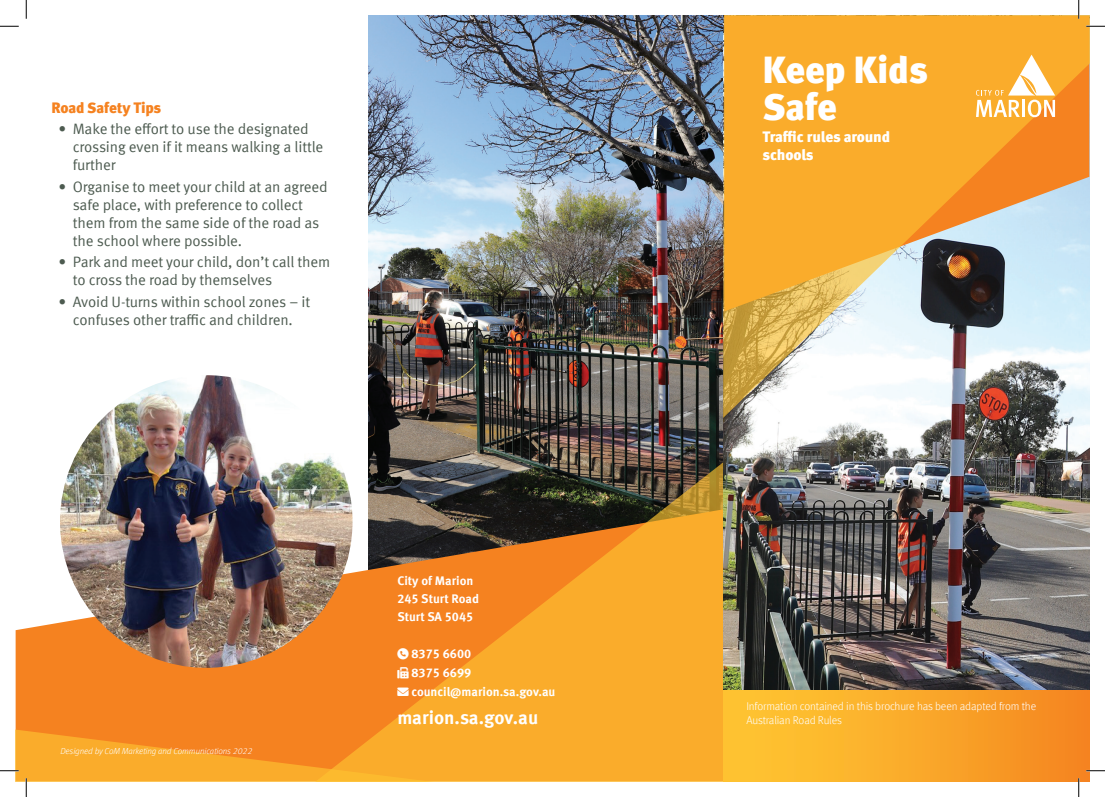
<style>
.page{position:relative;width:1105px;height:797px;background:#fff}
.page>*{position:absolute;margin:0;border:0;box-sizing:border-box;transform-origin:0 0}
.Header_2{font:900 37.5px/37.5px "Meta Offc";letter-spacing:-.01em;color:#fff}
.Body_Text{font:700 18.75px "Meta Offc";color:#fff}
.t1{font:15px/18px "Meta Offc Norm";letter-spacing:-.01em;color:#4d5b50}
.Header_2-2{font:900 15px/18px "Meta Offc";letter-spacing:-.01em;color:#fff}
.Header_2-3{font:900 15px "Meta Offc";letter-spacing:-.01em;color:#f58220}
.Body_Text-2{font:700 12.5px "Meta Offc";color:#fff}
.Paragraphs_Mains{font:300 11.25px/13.5px "Meta Offc";letter-spacing:-.01em;color:#fff}
.BODY{font:italic 300 8.75px "Meta Offc";letter-spacing:-.01em;color:#fff}
</style>
<div class="page">
<img style="left:368px;top:16px;width:356px;height:445px">
<svg style="left:16px;top:534px;width:291px;height:182px;fill:#f58220"></svg>
<svg style="left:307px;top:461px;width:417px;height:320px;background:#c7842e"></svg>
<svg style="left:16px;top:716px;width:639px;height:65px;background:#f89f27"></svg>
<img style="left:724px;top:418px;width:365px;height:272px">
<svg style="left:723px;top:16px;width:366px;height:402px;background:#e1b46b"></svg>
<svg style="left:976px;top:55px;width:79px;height:62px"></svg>
<div style="left:724px;top:690px;width:365px;height:91px;background:linear-gradient(to right,#ffca33,#f58721)"></div>
<img style="left:60px;top:375px;width:292px;height:293px;border-radius:146px">
<svg style="left:0;top:25px;width:19px;height:2px"></svg>
<svg style="left:1086px;top:25px;width:19px;height:2px"></svg>
<svg style="left:0;top:770px;width:19px;height:1px"></svg>
<svg style="left:1086px;top:770px;width:19px;height:1px"></svg>
<svg style="left:25px;top:0;width:2px;height:19px"></svg>
<svg style="left:25px;top:778px;width:2px;height:19px"></svg>
<svg style="left:1078px;top:0;width:1px;height:19px"></svg>
<svg style="left:1078px;top:778px;width:1px;height:19px"></svg>
<svg style="left:397px;top:648px;width:12px;height:12px"></svg>
<svg style="left:397px;top:667px;width:12px;height:11px"></svg>
<p class="Header_2-3" style="left:51px;top:98px;width:111px">Road Safety Tips</p>
<p class="t1" style="left:73px;top:120px;width:252px;text-indent:-14px">• Make the effort to use the designated crossing even if it means walking a little further</p>
<p class="t1" style="left:73px;top:178px;width:256px;text-indent:-14px">• Organise to meet your child at an agreed safe place, with preference to collect them from the same side of the road as the school where possible.</p>
<p class="t1" style="left:73px;top:253px;width:259px;text-indent:-14px">• Park and meet your child, don’t call them to cross the road by themselves</p>
<p class="t1" style="left:59px;top:293px;width:253px;text-align:center">• Avoid U-turns within school zones – it confuses other traffic and children.</p>
<p class="BODY" style="left:60px;top:746px;width:194px">Designed by CoM Marketing and Communications 2022</p>
<p class="Body_Text-2" style="left:397px;top:573px;width:78px">City of Marion</p>
<p class="Body_Text-2" style="left:397px;top:591px;width:83px">245 Sturt Road</p>
<p class="Body_Text-2" style="left:397px;top:609px;width:77px">Sturt SA 5045</p>
<p class="Body_Text-2" style="left:411px;top:646px;width:61px">8375 6600</p>
<p class="Body_Text-2" style="left:411px;top:665px;width:61px">8375 6699</p>
<p class="Body_Text-2" style="left:397px;top:684px;width:160px">→ council@marion.sa.gov.au</p>
<p class="Body_Text" style="left:397px;top:706px;width:142px">marion.sa.gov.au</p>
<p class="Header_2" style="left:762px;top:53px;width:167px">Keep Kids<br>Safe</p>
<p class="Header_2-2" style="left:762px;top:128px;width:129px">Traffic rules around schools</p>
<p class="Paragraphs_Mains" style="left:746px;top:699px;width:291px">Information contained in this brochure has been adapted from the<br>Australian Road Rules</p>
</div>
